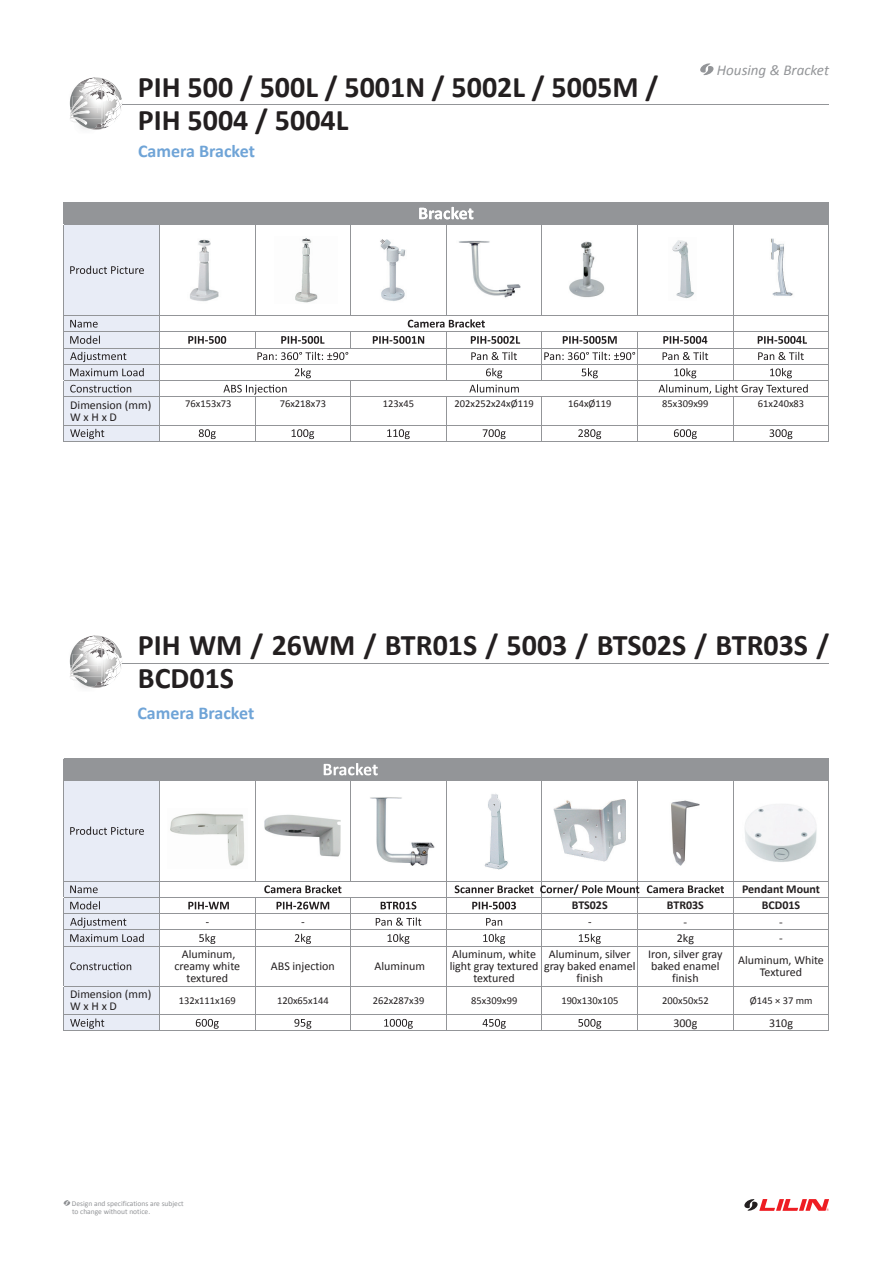
<style>
.page{position:relative;width:893px;height:1263px;background:#fff}
.page>*{position:absolute;margin:0;border:0;box-sizing:border-box;transform-origin:0 0}
.t1{font:700 30px/33px "Calibri";color:#231f20}
.t2{font:700 18px "Calibri";color:#6fa4d7}
.t3{font:italic 15px "Calibri";color:#939598}
.t4{font:12px/12px "Calibri";color:#231f20;text-align:center}
.t5{font:700 12px "Calibri";color:#231f20}
.t6{font:10.5px "Calibri";color:#231f20}
.t7{font:7.5px/7.5px "Calibri";color:#939598}
</style>
<div class="page">
<svg style="left:744px;top:1199px;width:85px;height:12px"></svg>
<svg style="left:64px;top:1200px;width:6px;height:6px"></svg>
<div style="left:64px;top:202px;width:765px;height:23px;background:#939598"></div>
<hr style="left:255px;top:225px;width:1px;height:90px;background:#939598">
<hr style="left:350px;top:225px;width:1px;height:90px;background:#939598">
<hr style="left:446px;top:225px;width:1px;height:90px;background:#939598">
<hr style="left:542px;top:225px;width:1px;height:90px;background:#939598">
<hr style="left:637px;top:225px;width:1px;height:90px;background:#939598">
<hr style="left:733px;top:225px;width:1px;height:90px;background:#939598">
<hr style="left:828px;top:225px;width:1px;height:90px;background:#939598">
<hr style="left:159px;top:315px;width:96px;height:1px;background:#939598">
<hr style="left:255px;top:315px;width:574px;height:1px;background:#939598">
<hr style="left:159px;top:332px;width:96px;height:1px;background:#939598">
<hr style="left:351px;top:332px;width:95px;height:1px;background:#939598">
<hr style="left:446px;top:332px;width:96px;height:1px;background:#939598">
<hr style="left:637px;top:332px;width:96px;height:1px;background:#939598">
<hr style="left:733px;top:332px;width:96px;height:1px;background:#939598">
<hr style="left:159px;top:348px;width:96px;height:1px;background:#939598">
<hr style="left:255px;top:348px;width:287px;height:1px;background:#939598">
<hr style="left:637px;top:348px;width:96px;height:1px;background:#939598">
<hr style="left:733px;top:348px;width:96px;height:1px;background:#939598">
<hr style="left:159px;top:364px;width:96px;height:1px;background:#939598">
<hr style="left:255px;top:364px;width:287px;height:1px;background:#939598">
<hr style="left:637px;top:364px;width:96px;height:1px;background:#939598">
<hr style="left:733px;top:364px;width:96px;height:1px;background:#939598">
<hr style="left:159px;top:380px;width:96px;height:1px;background:#939598">
<hr style="left:255px;top:380px;width:191px;height:1px;background:#939598">
<hr style="left:446px;top:380px;width:287px;height:1px;background:#939598">
<hr style="left:733px;top:380px;width:96px;height:1px;background:#939598">
<hr style="left:159px;top:397px;width:96px;height:1px;background:#939598">
<hr style="left:255px;top:397px;width:96px;height:1px;background:#939598">
<hr style="left:351px;top:397px;width:95px;height:1px;background:#939598">
<hr style="left:446px;top:397px;width:96px;height:1px;background:#939598">
<hr style="left:637px;top:397px;width:96px;height:1px;background:#939598">
<hr style="left:733px;top:397px;width:96px;height:1px;background:#939598">
<hr style="left:159px;top:425px;width:96px;height:1px;background:#939598">
<hr style="left:255px;top:425px;width:96px;height:1px;background:#939598">
<hr style="left:351px;top:425px;width:95px;height:1px;background:#939598">
<svg style="left:350px;top:381px;width:1px;height:60px"></svg>
<hr style="left:446px;top:425px;width:96px;height:1px;background:#939598">
<hr style="left:637px;top:425px;width:96px;height:1px;background:#939598">
<hr style="left:733px;top:425px;width:96px;height:1px;background:#939598">
<svg style="left:828px;top:316px;width:1px;height:125px"></svg>
<hr style="left:64px;top:441px;width:765px;height:1px;background:#939598">
<svg style="left:188px;top:336px;width:38px;height:8px"></svg>
<svg style="left:255px;top:332px;width:96px;height:28px"></svg>
<svg style="left:295px;top:368px;width:16px;height:10px"></svg>
<svg style="left:64px;top:225px;width:96px;height:216px;background:#dcdfe9"></svg>
<svg style="left:199px;top:429px;width:17px;height:10px"></svg>
<svg style="left:223px;top:385px;width:91px;height:56px"></svg>
<svg style="left:373px;top:319px;width:147px;height:122px"></svg>
<svg style="left:542px;top:333px;width:96px;height:108px"></svg>
<svg style="left:658px;top:316px;width:150px;height:125px"></svg>
<img style="left:190px;top:239px;width:29px;height:63px">
<img style="left:295px;top:238px;width:23px;height:65px">
<img style="left:380px;top:239px;width:26px;height:62px">
<img style="left:459px;top:241px;width:62px;height:57px">
<img style="left:569px;top:241px;width:36px;height:57px">
<img style="left:672px;top:240px;width:22px;height:58px">
<img style="left:771px;top:238px;width:22px;height:58px">
<hr style="left:122px;top:104px;width:707px;height:1px;background:#939598">
<svg style="left:69px;top:81px;width:53px;height:49px"></svg>
<hr style="left:122px;top:663px;width:707px;height:1px;background:#939598">
<svg style="left:69px;top:639px;width:53px;height:49px"></svg>
<svg style="left:419px;top:207px;width:54px;height:12px"></svg>
<svg style="left:700px;top:63px;width:13px;height:12px"></svg>
<hr style="left:64px;top:1031px;width:765px;height:1px;background:#939598">
<svg style="left:64px;top:758px;width:765px;height:273px"></svg>
<h1 class="t1" style="left:138px;top:73px;width:522px">PIH 500 / 500L / 5001N / 5002L / 5005M /<br>PIH 5004 / 5004L</h1>
<h2 class="t2" style="left:138px;top:144px;width:118px">Camera Bracket</h2>
<p class="t3" style="left:717px;top:63px;width:114px">Housing &amp; Bracket</p>
<p class="t4" style="left:70px;top:400px;width:83px;text-align:left">Dimension (mm)<br>W x H x D</p>
<p class="t6" style="left:185px;top:400px;width:48px">76x153x73</p>
<p class="t6" style="left:280px;top:400px;width:48px">76x218x73</p>
<p class="t6" style="left:383px;top:400px;width:33px">123x45</p>
<p class="t6" style="left:454px;top:400px;width:81px">202x252x24xØ119</p>
<p class="t6" style="left:568px;top:400px;width:45px">164xØ119</p>
<p class="t6" style="left:662px;top:400px;width:48px">85x309x99</p>
<p class="t6" style="left:758px;top:400px;width:48px">61x240x83</p>
<h1 class="t1" style="left:138px;top:631px;width:693px">PIH WM / 26WM / BTR01S / 5003 / BTS02S / BTR03S /<br>BCD01S</h1>
<h2 class="t2" style="left:137px;top:706px;width:118px">Camera Bracket</h2>
<p class="t4" style="left:174px;top:949px;width:67px">Aluminum, creamy white textured</p>
<p class="t4" style="left:271px;top:961px;width:66px">ABS injection</p>
<p class="t4" style="left:375px;top:961px;width:52px">Aluminum</p>
<p class="t5" style="left:742px;top:884px;width:80px">Pendant Mount</p>
<p class="t5" style="left:572px;top:900px;width:37px">BTS02S</p>
<p class="t5" style="left:667px;top:900px;width:39px">BTR03S</p>
<p class="t5" style="left:762px;top:900px;width:40px">BCD01S</p>
<p class="t4" style="left:683px;top:917px;width:5px">-</p>
<p class="t4" style="left:779px;top:917px;width:5px">-</p>
<p class="t4" style="left:677px;top:933px;width:19px">2kg</p>
<p class="t4" style="left:779px;top:933px;width:5px">-</p>
<p class="t4" style="left:450px;top:949px;width:90px">Aluminum, white light gray textured textured</p>
<p class="t4" style="left:544px;top:949px;width:93px">Aluminum, silver gray baked enamel finish</p>
<p class="t4" style="left:648px;top:949px;width:76px">Iron, silver gray baked enamel finish</p>
<p class="t4" style="left:738px;top:955px;width:87px">Aluminum, White<br>Textured</p>
<p class="t4" style="left:70px;top:989px;width:83px;text-align:left">Dimension (mm)<br>W x H x D</p>
<p class="t6" style="left:179px;top:996px;width:59px">132x111x169</p>
<p class="t6" style="left:277px;top:996px;width:53px">120x65x144</p>
<p class="t6" style="left:373px;top:996px;width:53px">262x287x39</p>
<p class="t6" style="left:471px;top:996px;width:48px">85x309x99</p>
<p class="t6" style="left:561px;top:996px;width:59px">190x130x105</p>
<p class="t6" style="left:662px;top:996px;width:48px">200x50x52</p>
<p class="t6" style="left:750px;top:996px;width:64px">Ø145 × 37 mm</p>
<p class="t4" style="left:673px;top:1018px;width:25px">300g</p>
<p class="t4" style="left:769px;top:1018px;width:25px">310g</p>
<p class="t7" style="left:72px;top:1200px;width:113px">Design and specifications are subject to change without notice.</p>
</div>
